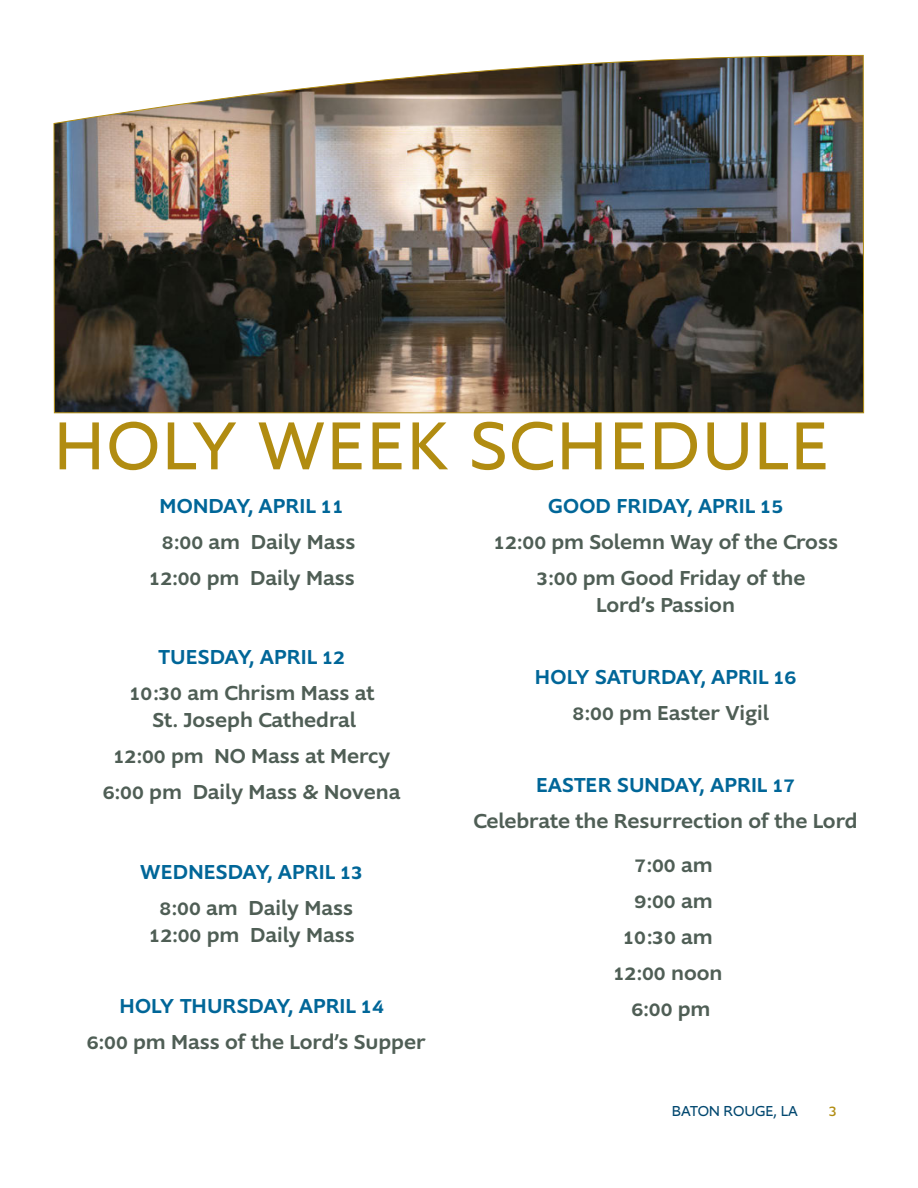
<style>
.page{position:relative;width:918px;height:1188px;background:#fff}
.page>*{position:absolute;margin:0;border:0;box-sizing:border-box;transform-origin:0 0}
.headline{font:70.5px "Supra";letter-spacing:.03em;color:#b18c11}
.body{font:500 21px/36px "Supra";color:#4f5e55;text-align:center}
.body-2{font:500 21px/36px "Supra";color:#006698;text-align:center}
.page_numbers{font:15.75px "Supra";color:#b18c11}
.page_numbers-2{font:15px "Supra";color:#00476f}
.s1{color:#006698}
.s2{color:#4f5e55}
</style>
<div class="page">
<img style="left:53px;top:55px;width:811px;height:359px">
<p class="headline" style="left:54px;top:400px;width:776px">HOLY WEEK SCHEDULE</p>
<p class="body-2" style="left:160px;top:488px;width:186px">MONDAY, APRIL 11</p>
<p class="body" style="left:162px;top:524px;width:195px">8:00 am Daily Mass</p>
<p class="body" style="left:149px;top:560px;width:208px">12:00 pm Daily Mass</p>
<p class="body" style="left:493px;top:488px;width:346px"><span class="s1">GOOD FRIDAY, APRIL 15<br></span>12:00 pm Solemn Way of the Cross<br>3:00 pm Good Friday of the</p>
<p class="body" style="left:596px;top:587px;width:140px">Lord’s Passion</p>
<p class="body" style="left:129px;top:639px;width:247px"><span class="s1">TUESDAY, APRIL 12<br></span>10:30 am Chrism Mass at</p>
<p class="body" style="left:103px;top:702px;width:299px">St. Joseph Cathedral<br>12:00 pm NO Mass at Mercy<br>6:00 pm Daily Mass &amp; Novena</p>
<p class="body-2" style="left:140px;top:853px;width:224px">WEDNESDAY, APRIL 13<br><span class="s2">8:00 am Daily Mass</span></p>
<p class="body" style="left:149px;top:916px;width:208px">12:00 pm Daily Mass</p>
<p class="body" style="left:87px;top:988px;width:340px"><span class="s1">HOLY THURSDAY, APRIL 14<br></span>6:00 pm Mass of the Lord’s Supper</p>
<p class="body-2" style="left:535px;top:659px;width:263px">HOLY SATURDAY, APRIL 16<br><span class="s2">8:00 pm Easter Vigil</span></p>
<p class="body" style="left:474px;top:767px;width:385px"><span class="s1">EASTER SUNDAY, APRIL 17<br></span>Celebrate the Resurrection of the Lord</p>
<p class="body" style="left:613px;top:847px;width:111px">7:00 am<br>9:00 am<br>10:30 am<br>12:00 noon<br>6:00 pm</p>
<p class="page_numbers-2" style="left:672px;top:1101px;width:128px">BATON ROUGE, LA</p>
<p class="page_numbers" style="left:829px;top:1101px;width:10px">3</p>
</div>
